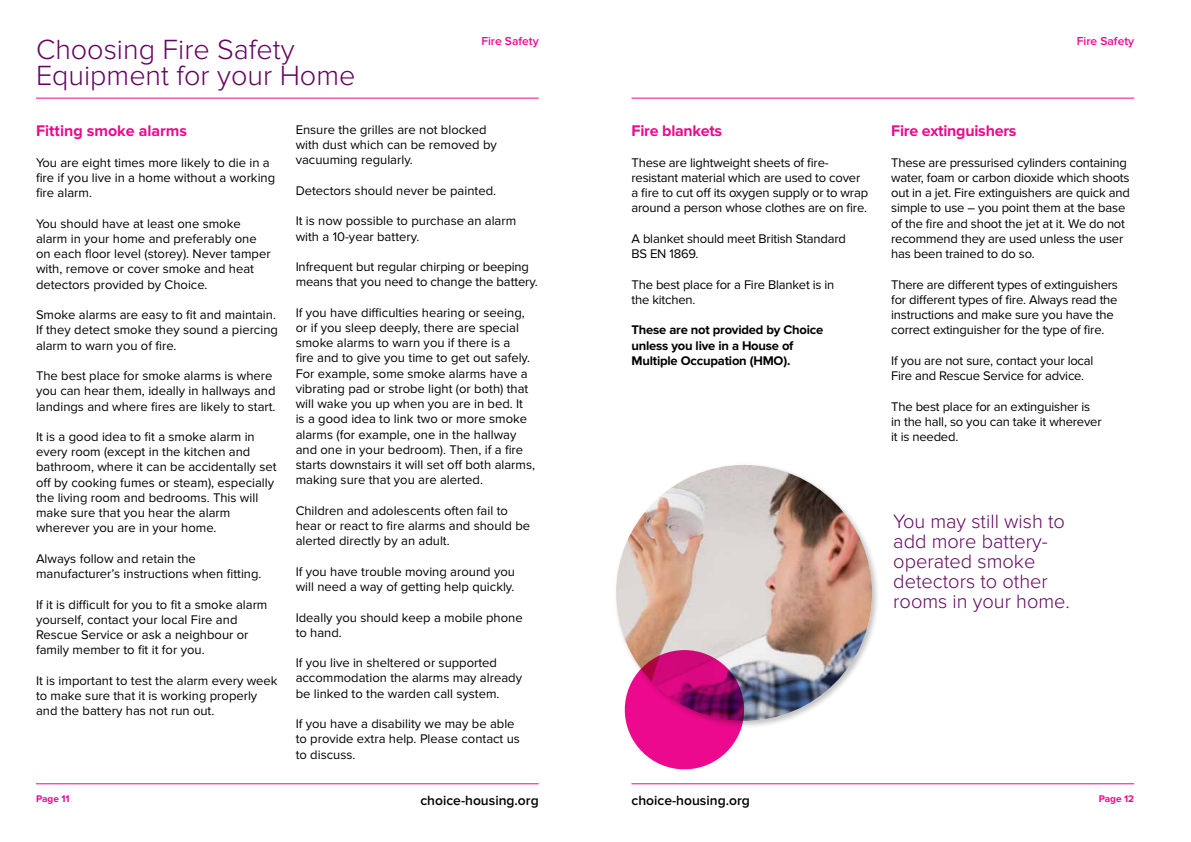
<style>
.page{position:relative;width:1191px;height:842px;background:#fff}
.page>*{position:absolute;margin:0;border:0;box-sizing:border-box;transform-origin:0 0}
.t1{font:300 28.8px/26.4px "Proxima Nova";color:#650360}
.t2{font:300 20px/20px "Proxima Nova";color:#650360}
.t3{font:700 16px "Proxima Nova";letter-spacing:-.015em;color:#ec098d}
.t4{font:600 13.9px "Proxima Nova";color:#000}
.t5{font:13px/15.2px "Proxima Nova";color:#000}
.t6{font:700 13px/15.2px "Proxima Nova";letter-spacing:-.015em;color:#000}
.t7{font:600 12px "Proxima Nova";color:#ec098d}
.t8{font:700 10px "Proxima Nova";color:#ec098d}
</style>
<div class="page">
<hr style="left:36px;top:98px;width:503px;height:1px;background:#ec098d">
<hr style="left:36px;top:783px;width:503px;height:1px;background:#ec098d">
<hr style="left:631px;top:98px;width:503px;height:1px;background:#ec098d">
<hr style="left:631px;top:783px;width:503px;height:1px;background:#ec098d">
<div style="left:613px;top:462px;width:267px;height:267px;background:#000;opacity:.25"></div>
<img style="left:616px;top:465px;width:256px;height:256px;border-radius:128px">
<svg style="left:625px;top:650px;width:119px;height:119px;background:#ce087d"></svg>
<h1 class="t1" style="left:36px;top:37px;width:321px">Choosing Fire Safety<br>Equipment for your Home</h1>
<p class="t7" style="left:481px;top:35px;width:59px">Fire Safety</p>
<p class="t7" style="left:1076px;top:35px;width:59px">Fire Safety</p>
<p class="t3" style="left:36px;top:122px;width:153px">Fitting smoke alarms</p>
<p class="t5" style="left:36px;top:155px;width:241px">You are eight times more likely to die in a fire if you live in a home without a working fire alarm.</p>
<p class="t5" style="left:36px;top:216px;width:236px">You should have at least one smoke alarm in your home and preferably one on each floor level (storey). Never tamper with, remove or cover smoke and heat detectors provided by Choice.</p>
<p class="t5" style="left:36px;top:307px;width:243px">Smoke alarms are easy to fit and maintain.<br>If they detect smoke they sound a piercing alarm to warn you of fire.</p>
<p class="t5" style="left:36px;top:368px;width:241px">The best place for smoke alarms is where you can hear them, ideally in hallways and landings and where fires are likely to start.</p>
<p class="t5" style="left:36px;top:429px;width:242px">It is a good idea to fit a smoke alarm in every room (except in the kitchen and bathroom, where it can be accidentally set off by cooking fumes or steam), especially the living room and bedrooms. This will make sure that you hear the alarm wherever you are in your home.</p>
<p class="t5" style="left:36px;top:551px;width:227px">Always follow and retain the manufacturer’s instructions when fitting.</p>
<p class="t5" style="left:36px;top:597px;width:233px">If it is difficult for you to fit a smoke alarm yourself, contact your local Fire and Rescue Service or ask a neighbour or family member to fit it for you.</p>
<p class="t5" style="left:36px;top:673px;width:243px">It is important to test the alarm every week to make sure that it is working properly and the battery has not run out.</p>
<p class="t5" style="left:296px;top:122px;width:203px">Ensure the grilles are not blocked with dust which can be removed by vacuuming regularly.</p>
<p class="t5" style="left:296px;top:183px;width:202px">Detectors should never be painted.</p>
<p class="t5" style="left:296px;top:214px;width:222px">It is now possible to purchase an alarm with a 10-year battery.</p>
<p class="t5" style="left:296px;top:259px;width:244px">Infrequent but regular chirping or beeping means that you need to change the battery.</p>
<p class="t5" style="left:296px;top:305px;width:241px">If you have difficulties hearing or seeing, or if you sleep deeply, there are special smoke alarms to warn you if there is a<br>fire and to give you time to get out safely.<br>For example, some smoke alarms have a vibrating pad or strobe light (or both) that will wake you up when you are in bed. It is a good idea to link two or more smoke alarms (for example, one in the hallway and one in your bedroom). Then, if a fire starts downstairs it will set off both alarms, making sure that you are alerted.</p>
<p class="t5" style="left:296px;top:503px;width:236px">Children and adolescents often fail to hear or react to fire alarms and should be alerted directly by an adult.</p>
<p class="t5" style="left:296px;top:564px;width:221px">If you have trouble moving around you will need a way of getting help quickly.</p>
<p class="t5" style="left:296px;top:610px;width:228px">Ideally you should keep a mobile phone to hand.</p>
<p class="t5" style="left:296px;top:655px;width:228px">If you live in sheltered or supported accommodation the alarms may already be linked to the warden call system.</p>
<p class="t5" style="left:296px;top:716px;width:226px">If you have a disability we may be able to provide extra help. Please contact us to discuss.</p>
<p class="t3" style="left:631px;top:122px;width:92px">Fire blankets</p>
<p class="t5" style="left:631px;top:155px;width:238px">These are lightweight sheets of fire&shy;resistant material which are used to cover a fire to cut off its oxygen supply or to wrap around a person whose clothes are on fire.</p>
<p class="t5" style="left:631px;top:231px;width:216px">A blanket should meet British Standard<br>BS EN 1869.</p>
<p class="t5" style="left:631px;top:277px;width:204px">The best place for a Fire Blanket is in the kitchen.</p>
<p class="t6" style="left:631px;top:323px;width:193px">These are not provided by Choice unless you live in a House of<br>Multiple Occupation (HMO).</p>
<p class="t3" style="left:891px;top:122px;width:127px">Fire extinguishers</p>
<p class="t5" style="left:891px;top:155px;width:240px">These are pressurised cylinders containing water, foam or carbon dioxide which shoots out in a jet. Fire extinguishers are quick and simple to use – you point them at the base of the fire and shoot the jet at it. We do not recommend they are used unless the user has been trained to do so.</p>
<p class="t5" style="left:891px;top:277px;width:228px">There are different types of extinguishers for different types of fire. Always read the instructions and make sure you have the correct extinguisher for the type of fire.</p>
<p class="t5" style="left:891px;top:353px;width:204px">If you are not sure, contact your local<br>Fire and Rescue Service for advice.</p>
<p class="t5" style="left:891px;top:399px;width:212px">The best place for an extinguisher is in the hall, so you can take it wherever it is needed.</p>
<h2 class="t2" style="left:893px;top:512px;width:178px">You may still wish to add more battery&shy;operated smoke detectors to other rooms in your home.</h2>
<p class="t8" style="left:36px;top:792px;width:35px">Page 11</p>
<p class="t4" style="left:420px;top:792px;width:120px">choice-housing.org</p>
<p class="t4" style="left:631px;top:792px;width:120px">choice-housing.org</p>
<p class="t8" style="left:1098px;top:792px;width:37px">Page 12</p>
</div>
